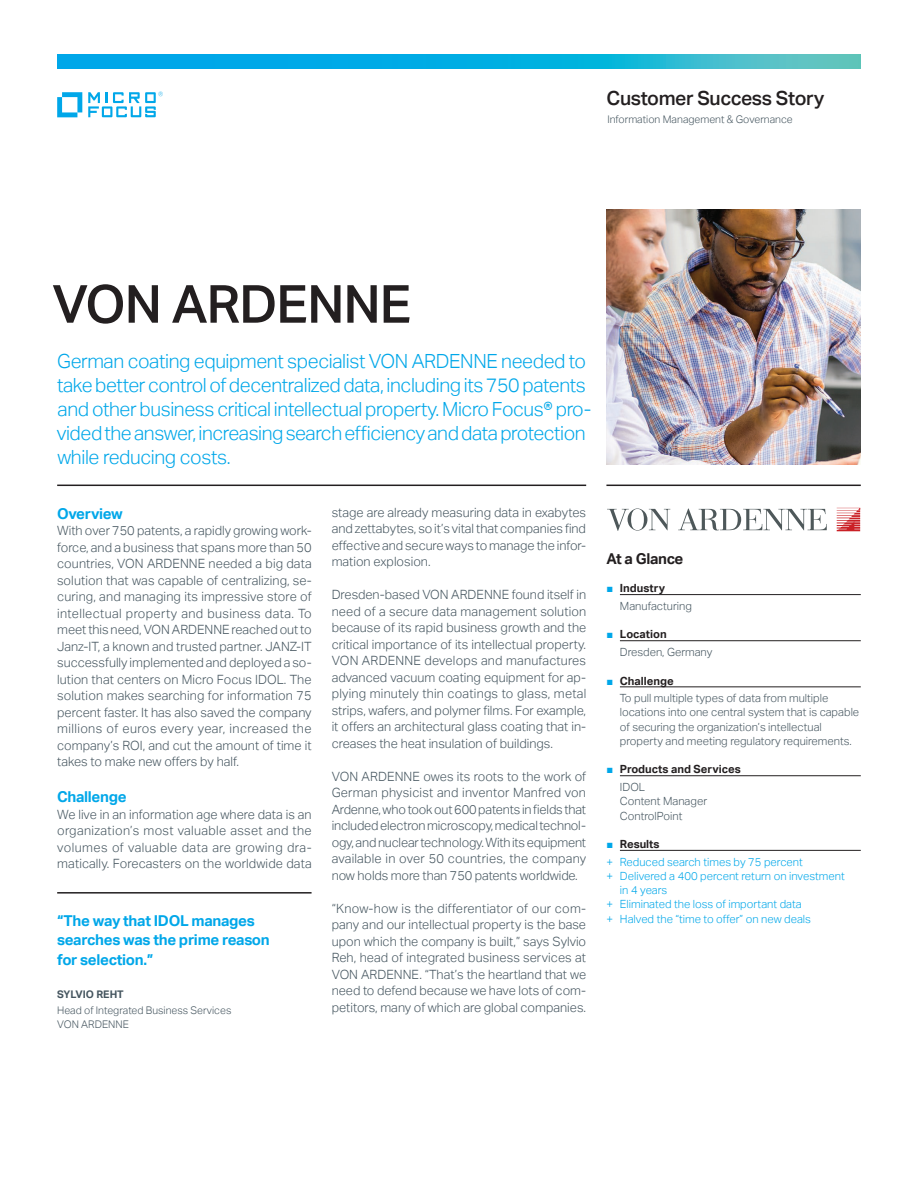
<style>
.page{position:relative;width:918px;height:1188px;background:#fff}
.page>*{position:absolute;margin:0;border:0;box-sizing:border-box;transform-origin:0 0}
.headline_35_38{font:500 52.5px "Aktiv Grotesk";letter-spacing:-.02em;color:#231f20}
.intro1_13_16-light_b{font:300 19.5px/24px "Aktiv Grotesk";letter-spacing:-.02em;color:#00a7e9}
.collateral_name_13_1{font:500 19.5px "Aktiv Grotesk";letter-spacing:-.02em;color:#231f20}
.pull_quote_10_13-blu{font:700 15px/19.5px "Aktiv Grotesk";letter-spacing:-.02em;color:#00a7e9}
.subhead_10_13-blue{font:700 15px "Aktiv Grotesk";letter-spacing:-.02em;color:#00a7e9}
.subhead_10_13{font:700 15px "Aktiv Grotesk";letter-spacing:-.02em;color:#231f20}
.body_8_5_11-grey{font:300 12.75px/16.5px "Aktiv Grotesk";color:#45555f;text-align:justify}
.caption_7_5_9_5_inde{font:300 11.25px/14.2px "Aktiv Grotesk";color:#45555f}
.t1{font:300 11.25px/14.2px "Aktiv Grotesk";color:#00a7e9}
.t2{font:700 11.25px "Aktiv Grotesk";color:#231f20}
.quote_company_7_9_5{font:300 10.5px "Aktiv Grotesk";color:#45555f}
.caption_7_9_5-grey{font:300 10.5px "Aktiv Grotesk";color:#45555f}
.quote_name_caps_7_11{font:700 10.5px "Aktiv Grotesk";color:#45555f}
.s1{font-family:"Arial";font-weight:400;color:#00a7e9}
</style>
<div class="page">
<hr style="left:57px;top:485px;width:529px;height:1px;background:#231f20">
<hr style="left:606px;top:485px;width:255px;height:1px;background:#231f20">
<img style="left:606px;top:210px;width:255px;height:254px">
<hr style="left:620px;top:594px;width:241px;height:1px;background:#231f20">
<hr style="left:620px;top:640px;width:241px;height:1px;background:#231f20">
<hr style="left:620px;top:687px;width:241px;height:1px;background:#231f20">
<hr style="left:620px;top:775px;width:241px;height:1px;background:#231f20">
<hr style="left:620px;top:850px;width:241px;height:1px;background:#231f20">
<hr style="left:57px;top:892px;width:255px;height:2px;background:#231f20">
<svg style="left:57px;top:92px;width:25px;height:25px"></svg>
<svg style="left:88px;top:92px;width:75px;height:25px"></svg>
<svg style="left:57px;top:54px;width:804px;height:15px;background:#14b1dd"></svg>
<svg style="left:607px;top:508px;width:63px;height:23px"></svg>
<svg style="left:678px;top:509px;width:149px;height:21px"></svg>
<svg style="left:837px;top:508px;width:23px;height:23px"></svg>
<p class="collateral_name_13_1" style="left:607px;top:87px;width:219px">Customer Success Story</p>
<p class="caption_7_9_5-grey" style="left:607px;top:113px;width:187px">Information Management &amp; Governance</p>
<p class="headline_35_38" style="left:52px;top:274px;width:360px">VON ARDENNE</p>
<p class="intro1_13_16-light_b" style="left:57px;top:350px;width:536px">German coating equipment specialist VON ARDENNE needed to take better control of decentralized data, including its 750 patents and other business critical intellectual property. Micro Focus® pro&shy;vided the answer, increasing search efficiency and data protection while reducing costs.</p>
<p class="subhead_10_13-blue" style="left:57px;top:505px;width:67px">Overview</p>
<p class="body_8_5_11-grey" style="left:57px;top:522px;width:256px">With over 750 patents, a rapidly growing work&shy;force, and a business that spans more than 50 countries, VON ARDENNE needed a big data solution that was capable of centralizing, se&shy;curing, and managing its impressive store of intellectual property and business data. To meet this need, VON ARDENNE reached out to Janz-IT, a known and trusted partner. JANZ-IT successfully implemented and deployed a so&shy;lution that centers on Micro Focus IDOL. The solution makes searching for information 75 percent faster. It has also saved the company millions of euros every year, increased the company’s ROI, and cut the amount of time it takes to make new offers by half.</p>
<p class="subhead_10_13-blue" style="left:57px;top:788px;width:71px">Challenge</p>
<p class="body_8_5_11-grey" style="left:57px;top:806px;width:256px">We live in an information age where data is an organization’s most valuable asset and the volumes of valuable data are growing dra&shy;matically. Forecasters on the worldwide data</p>
<p class="pull_quote_10_13-blu" style="left:57px;top:911px;width:214px">“The way that IDOL manages searches was the prime reason for selection.”</p>
<p class="quote_name_caps_7_11" style="left:57px;top:988px;width:68px">SYLVIO REHT</p>
<p class="quote_company_7_9_5" style="left:57px;top:1004px;width:176px">Head of Integrated Business Services</p>
<p class="quote_company_7_9_5" style="left:57px;top:1019px;width:73px">VON ARDENNE</p>
<p class="body_8_5_11-grey" style="left:332px;top:504px;width:256px">stage are already measuring data in exabytes and zettabytes, so it’s vital that companies find effective and secure ways to manage the infor&shy;mation explosion.</p>
<p class="body_8_5_11-grey" style="left:332px;top:587px;width:256px">Dresden-based VON ARDENNE found itself in need of a secure data management solution because of its rapid business growth and the critical importance of its intellectual property.<br>VON ARDENNE develops and manufactures advanced vacuum coating equipment for ap&shy;plying minutely thin coatings to glass, metal strips, wafers, and polymer films. For example, it offers an architectural glass coating that in&shy;creases the heat insulation of buildings.</p>
<p class="body_8_5_11-grey" style="left:332px;top:768px;width:256px">VON ARDENNE owes its roots to the work of German physicist and inventor Manfred von Ardenne, who took out 600 patents in fields that included electron microscopy, medical technol&shy;ogy, and nuclear technology. With its equipment available in over 50 countries, the company now holds more than 750 patents worldwide.</p>
<p class="body_8_5_11-grey" style="left:332px;top:900px;width:256px">“Know-how is the differentiator of our com&shy;pany and our intellectual property is the base upon which the company is built,” says Sylvio Reh, head of integrated business services at VON ARDENNE. “That’s the heartland that we need to defend because we have lots of com&shy;petitors, many of which are global companies.</p>
<p class="subhead_10_13" style="left:606px;top:550px;width:79px">At a Glance</p>
<p class="t2" style="left:606px;top:582px;width:60px"><span class="s1">■</span> Industry</p>
<p class="caption_7_5_9_5_inde" style="left:620px;top:599px;width:73px">Manufacturing</p>
<p class="t2" style="left:606px;top:628px;width:62px"><span class="s1">■</span> Location</p>
<p class="caption_7_5_9_5_inde" style="left:620px;top:645px;width:94px">Dresden, Germany</p>
<p class="t2" style="left:606px;top:674px;width:69px"><span class="s1">■</span> Challenge</p>
<p class="caption_7_5_9_5_inde" style="left:620px;top:691px;width:241px">To pull multiple types of data from multiple locations into one central system that is capable of securing the organization’s intellectual property and meeting regulatory requirements.</p>
<p class="t2" style="left:606px;top:763px;width:136px"><span class="s1">■</span> Products and Services</p>
<p class="caption_7_5_9_5_inde" style="left:620px;top:780px;width:27px">IDOL</p>
<p class="caption_7_5_9_5_inde" style="left:620px;top:794px;width:89px">Content Manager</p>
<p class="caption_7_5_9_5_inde" style="left:620px;top:809px;width:64px">ControlPoint</p>
<p class="t2" style="left:606px;top:838px;width:55px"><span class="s1">■</span> Results</p>
<p class="t1" style="left:606px;top:855px;width:198px">+ Reduced search times by 75 percent</p>
<p class="t1" style="left:620px;top:869px;width:226px;text-indent:-14px">+ Delivered a 400 percent return on investment in 4 years</p>
<p class="t1" style="left:606px;top:897px;width:197px">+ Eliminated the loss of important data</p>
<p class="t1" style="left:606px;top:912px;width:206px">+ Halved the “time to offer” on new deals</p>
</div>
